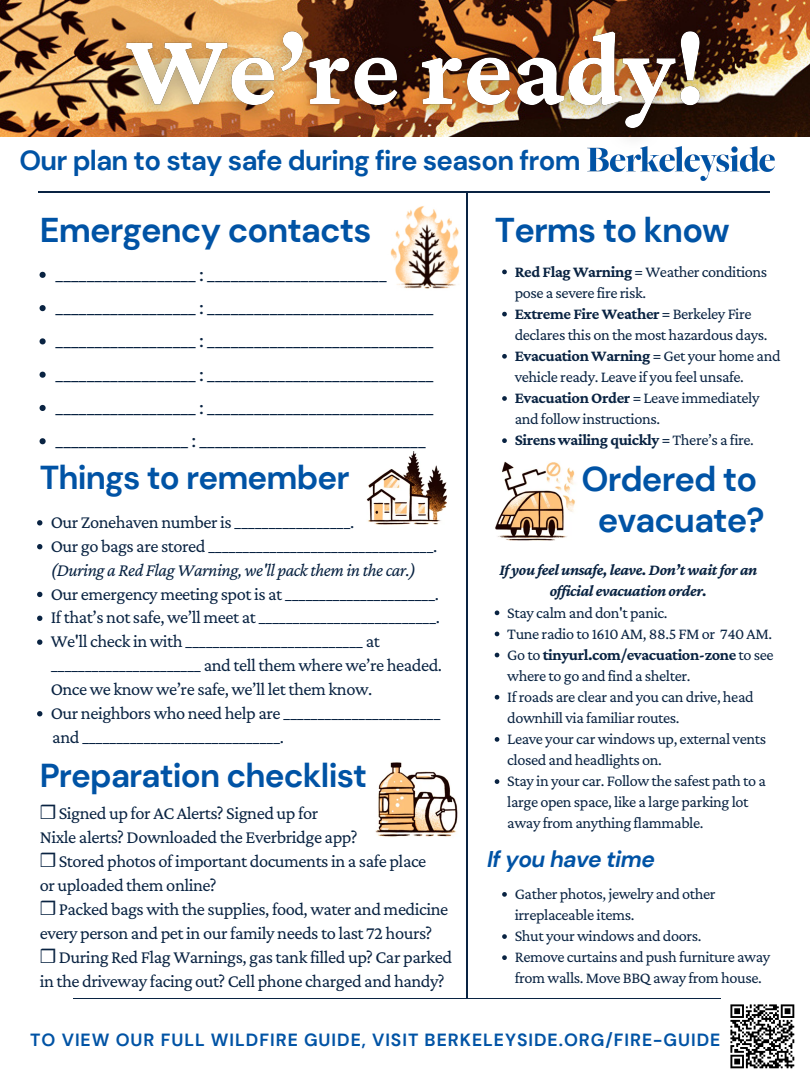
<style>
.page{position:relative;width:810px;height:1080px;background:#fff}
.page>*{position:absolute;margin:0;border:0;box-sizing:border-box;transform-origin:0 0}
.t1{font:700 34.38px "DM Sans";letter-spacing:-.025em;color:#0053a5}
.t2{font:700 33.12px "DM Sans";letter-spacing:-.025em;color:#0053a5}
.t3{font:700 27.56px "DM Sans";letter-spacing:-.025em;color:#0053a5}
.t4{font:italic 700 22.75px "DM Sans";letter-spacing:-.025em;color:#0053a5}
.t5{font:21.06px "Crimson Pro";color:#092342}
.t6{font:18.44px/23.9px "Crimson Pro";letter-spacing:-.025em;color:#092342}
.t7{font:700 17.62px "DM Sans";letter-spacing:.055em;color:#0053a5}
.t8{font:16.25px/21.1px "Crimson Pro";letter-spacing:-.025em;color:#092342}
.t9{font:italic 700 16.25px/21.1px "Crimson Pro";letter-spacing:-.025em;color:#092342;text-align:center}
.t10{font:700 16.25px "Crimson Pro";letter-spacing:-.025em;color:#092342}
.s1{font-style:italic}
.s2{font-family:"DejaVu Sans"}
.s3{font-weight:700}
.s4{font-weight:400}
</style>
<div class="page">
<img style="left:390px;top:206px;width:70px;height:83px">
<img style="left:375px;top:762px;width:83px;height:75px">
<hr style="left:466px;top:192px;width:2px;height:807px;background:#092342">
<hr style="left:38px;top:191px;width:732px;height:1px;background:#092342">
<hr style="left:73px;top:999px;width:656px;height:1px;background:#092342">
<img style="left:495px;top:461px;width:80px;height:80px">
<svg style="left:37px;top:520px;width:5px;height:6px"></svg>
<svg style="left:37px;top:544px;width:5px;height:5px"></svg>
<svg style="left:37px;top:592px;width:5px;height:5px"></svg>
<svg style="left:37px;top:616px;width:5px;height:5px"></svg>
<svg style="left:37px;top:639px;width:5px;height:6px"></svg>
<svg style="left:37px;top:711px;width:5px;height:5px"></svg>
<img style="left:366px;top:451px;width:81px;height:74px">
<img style="left:0;top:0;width:809px;height:136px">
<img style="left:97px;top:0;width:638px;height:149px">
<img style="left:588px;top:147px;width:186px;height:33px">
<img style="left:721px;top:999px;width:74px;height:70px">
<svg style="left:40px;top:272px;width:6px;height:6px"></svg>
<svg style="left:40px;top:305px;width:6px;height:6px"></svg>
<svg style="left:40px;top:338px;width:6px;height:6px"></svg>
<svg style="left:40px;top:372px;width:6px;height:6px"></svg>
<svg style="left:40px;top:405px;width:6px;height:6px"></svg>
<svg style="left:40px;top:438px;width:6px;height:6px"></svg>
<svg style="left:502px;top:892px;width:5px;height:5px"></svg>
<svg style="left:502px;top:934px;width:5px;height:5px"></svg>
<svg style="left:502px;top:955px;width:5px;height:5px"></svg>
<svg style="left:495px;top:611px;width:4px;height:4px"></svg>
<svg style="left:495px;top:632px;width:4px;height:4px"></svg>
<svg style="left:495px;top:653px;width:4px;height:4px"></svg>
<svg style="left:495px;top:695px;width:4px;height:5px"></svg>
<svg style="left:495px;top:737px;width:4px;height:5px"></svg>
<svg style="left:495px;top:779px;width:4px;height:5px"></svg>
<svg style="left:502px;top:270px;width:5px;height:4px"></svg>
<svg style="left:502px;top:312px;width:5px;height:4px"></svg>
<svg style="left:502px;top:354px;width:5px;height:5px"></svg>
<svg style="left:502px;top:396px;width:5px;height:5px"></svg>
<svg style="left:502px;top:438px;width:5px;height:5px"></svg>
<p class="t3" style="left:19px;top:142px;width:563px">Our plan to stay safe during fire season from</p>
<p class="t1" style="left:40px;top:208px;width:333px">Emergency contacts</p>
<p class="t5" style="left:55px;top:262px;width:333px">__________________ : _______________________</p>
<p class="t5" style="left:55px;top:295px;width:380px">__________________ : _____________________________</p>
<p class="t5" style="left:55px;top:328px;width:380px">__________________ : _____________________________</p>
<p class="t5" style="left:55px;top:362px;width:380px">__________________ : _____________________________</p>
<p class="t5" style="left:55px;top:395px;width:380px">__________________ : _____________________________</p>
<p class="t5" style="left:55px;top:428px;width:372px">_________________ : _____________________________</p>
<p class="t2" style="left:40px;top:456px;width:311px">Things to remember</p>
<p class="t6" style="left:51px;top:510px;width:305px">Our Zonehaven number is _________________.</p>
<p class="t6" style="left:51px;top:534px;width:388px">Our go bags are stored _________________________________. <span class="s1">(During a Red Flag Warning, we'll pack them in the car.)</span></p>
<p class="t6" style="left:51px;top:581px;width:390px">Our emergency meeting spot is at ______________________.</p>
<p class="t6" style="left:51px;top:605px;width:391px">If that’s not safe, we’ll meet at __________________________.</p>
<p class="t6" style="left:51px;top:629px;width:393px">We'll check in with __________________________ at ______________________ and tell them where we’re headed.<br>Once we know we’re safe, we’ll let them know.</p>
<p class="t6" style="left:51px;top:701px;width:391px">Our neighbors who need help are _______________________</p>
<p class="t6" style="left:52px;top:725px;width:233px">and _____________________________.</p>
<p class="t2" style="left:40px;top:754px;width:329px">Preparation checklist</p>
<p class="t6" style="left:40px;top:801px;width:280px"><span class="s2">❒</span> Signed up for AC Alerts? Signed up for</p>
<p class="t6" style="left:40px;top:825px;width:319px">Nixle alerts? Downloaded the Everbridge app?</p>
<p class="t6" style="left:40px;top:849px;width:388px"><span class="s2">❒</span> Stored photos of important documents in a safe place</p>
<p class="t6" style="left:40px;top:873px;width:179px">or uploaded them online?</p>
<p class="t6" style="left:40px;top:897px;width:410px"><span class="s2">❒</span> Packed bags with the supplies, food, water and medicine every person and pet in our family needs to last 72 hours?</p>
<p class="t6" style="left:40px;top:945px;width:414px"><span class="s2">❒</span> During Red Flag Warnings, gas tank filled up? Car parked in the driveway facing out? Cell phone charged and handy?</p>
<p class="t1" style="left:495px;top:208px;width:236px">Terms to know</p>
<p class="t8" style="left:515px;top:261px;width:254px"><span class="s3">Red Flag Warning</span> = Weather conditions pose a severe fire risk.</p>
<p class="t8" style="left:515px;top:303px;width:254px"><span class="s3">Extreme Fire Weather</span> = Berkeley Fire declares this on the most hazardous days.</p>
<p class="t8" style="left:515px;top:345px;width:267px"><span class="s3">Evacuation Warning</span> = Get your home and vehicle ready. Leave if you feel unsafe.</p>
<p class="t8" style="left:515px;top:387px;width:246px"><span class="s3">Evacuation Order</span> = Leave immediately and follow instructions.</p>
<p class="t10" style="left:515px;top:431px;width:241px">Sirens wailing quickly <span class="s4">= There’s a fire.</span></p>
<p class="t1" style="left:581px;top:457px;width:178px">Ordered to</p>
<p class="t1" style="left:598px;top:498px;width:169px">evacuate?</p>
<p class="t9" style="left:500px;top:559px;width:259px">If you feel unsafe, leave. Don’t waitfor an of icial evacuation order.</p>
<p class="t8" style="left:507px;top:601px;width:162px">Stay calm and don't panic.</p>
<p class="t8" style="left:507px;top:623px;width:266px">Tune radio to 1610 AM, 88.5 FM or 740 AM.</p>
<p class="t8" style="left:507px;top:644px;width:268px">Go to <span class="s3">tinyurl.com/evacuation-zone</span> to see where to go and find a shelter.</p>
<p class="t8" style="left:507px;top:686px;width:248px">If roads are clear and you can drive, head downhill via familiar routes.</p>
<p class="t8" style="left:507px;top:728px;width:260px">Leave your car windows up, external vents closed and headlights on.</p>
<p class="t8" style="left:507px;top:770px;width:260px">Stay in your car. Follow the safest path to a large open space, like a large parking lot away from anything flammable.</p>
<p class="t4" style="left:487px;top:844px;width:169px">If you have time</p>
<p class="t8" style="left:515px;top:883px;width:202px">Gather photos, jewelry and other irreplaceable items.</p>
<p class="t8" style="left:515px;top:925px;width:188px">Shut your windows and doors.</p>
<p class="t8" style="left:515px;top:946px;width:257px">Remove curtains and push furniture away from walls. Move BBQ away from house.</p>
<p class="t7" style="left:30px;top:1028px;width:692px">TO VIEW OUR FULL WILDFIRE GUIDE, VISIT BERKELEYSIDE.ORG/FIRE-GUIDE</p>
</div>
